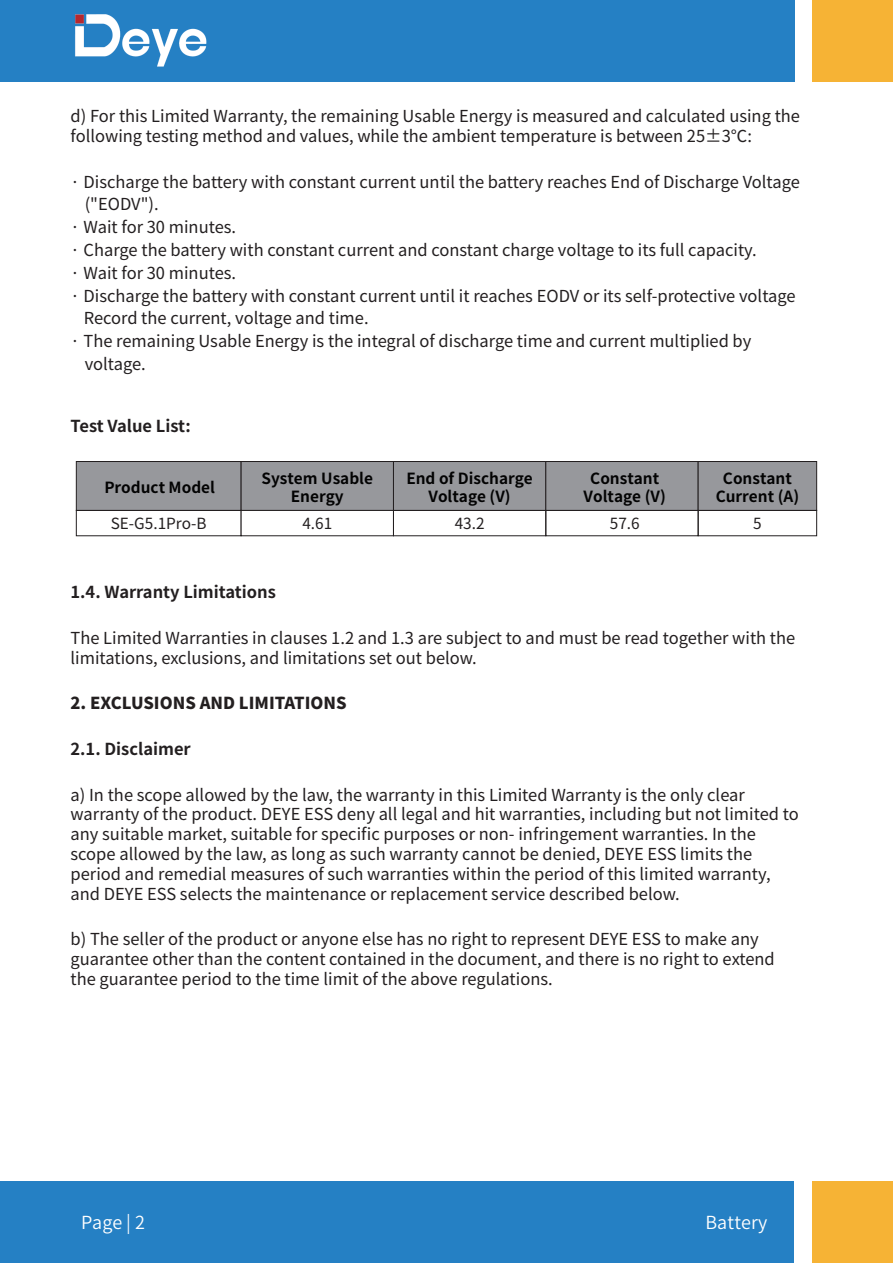
<style>
.page{position:relative;width:893px;height:1263px;background:#fff}
.page>*{position:absolute;margin:0;border:0;box-sizing:border-box;transform-origin:0 0}
.t1{font:18px "Source Han Sans CN";letter-spacing:.01em;color:#fff}
.t2{font:16.5px/19.8px "Source Han Sans CN";color:#231f20}
.t3{font:700 16.5px "Source Han Sans CN";color:#231f20}
.t4{font:800 16.5px "Source Han Sans CN";color:#231f20}
.t5{font:700 15.3px/18.5px "Source Han Sans CN";color:#030303;text-align:center}
.t6{font:15.3px "Source Han Sans CN";color:#231f20}
</style>
<div class="page">
<div style="left:0;top:1182px;width:794px;height:81px;background:#2580c4"></div>
<div style="left:812px;top:1182px;width:81px;height:81px;background:#f6b335"></div>
<div style="left:0;top:0;width:794px;height:81px;background:#2580c4"></div>
<div style="left:813px;top:0;width:80px;height:81px;background:#f6b335"></div>
<img style="left:75px;top:14px;width:132px;height:53px">
<div style="left:76px;top:461px;width:165px;height:50px;background:#97989c;border:1px solid #231f20"></div>
<div style="left:241px;top:461px;width:153px;height:50px;background:#97989c;border:1px solid #231f20"></div>
<div style="left:393px;top:461px;width:153px;height:50px;background:#97989c;border:1px solid #231f20"></div>
<div style="left:76px;top:510px;width:165px;height:26px;border:1px solid #231f20"></div>
<div style="left:241px;top:510px;width:153px;height:26px;background:#fff;border:1px solid #231f20"></div>
<div style="left:393px;top:510px;width:153px;height:26px;border:1px solid #231f20"></div>
<div style="left:545px;top:461px;width:153px;height:50px;background:#97989c;border:1px solid #231f20"></div>
<div style="left:545px;top:510px;width:153px;height:26px;border:1px solid #231f20"></div>
<div style="left:698px;top:461px;width:119px;height:50px;background:#97989c;border:1px solid #231f20"></div>
<div style="left:698px;top:510px;width:119px;height:26px;border:1px solid #231f20"></div>
<p class="t2" style="left:71px;top:107px;width:731px">d) For this Limited Warranty, the remaining Usable Energy is measured and calculated using the following testing method and values, while the ambient temperature is between 25±3℃:</p>
<p class="t2" style="left:71px;top:172px;width:731px">· Discharge the battery with constant current until the battery reaches End of Discharge Voltage</p>
<p class="t2" style="left:85px;top:195px;width:76px">("EODV").</p>
<p class="t2" style="left:71px;top:218px;width:167px">· Wait for 30 minutes.</p>
<p class="t2" style="left:71px;top:240px;width:688px">· Charge the battery with constant current and constant charge voltage to its full capacity.</p>
<p class="t2" style="left:71px;top:263px;width:167px">· Wait for 30 minutes.</p>
<p class="t2" style="left:71px;top:286px;width:727px">· Discharge the battery with constant current until it reaches EODV or its self-protective voltage</p>
<p class="t2" style="left:84px;top:309px;width:286px">Record the current, voltage and time.</p>
<p class="t2" style="left:71px;top:332px;width:682px">· The remaining Usable Energy is the integral of discharge time and current multiplied by</p>
<p class="t2" style="left:85px;top:354px;width:63px">voltage.</p>
<p class="t3" style="left:71px;top:416px;width:122px">Test Value List:</p>
<p class="t5" style="left:104px;top:478px;width:112px">Product Model</p>
<p class="t5" style="left:261px;top:469px;width:113px">System Usable<br>Energy</p>
<p class="t5" style="left:406px;top:469px;width:128px">End of Discharge<br>Voltage (V)</p>
<p class="t6" style="left:302px;top:514px;width:31px">4.61</p>
<p class="t6" style="left:455px;top:514px;width:31px">43.2</p>
<p class="t5" style="left:584px;top:469px;width:84px">Constant<br>Voltage (V)</p>
<p class="t6" style="left:610px;top:514px;width:31px">57.6</p>
<p class="t5" style="left:716px;top:469px;width:85px">Constant<br>Current (A)</p>
<p class="t6" style="left:111px;top:514px;width:97px">SE-G5.1Pro-B</p>
<p class="t6" style="left:753px;top:514px;width:10px">5</p>
<p class="t3" style="left:71px;top:583px;width:207px">1.4. Warranty Limitations</p>
<p class="t2" style="left:71px;top:628px;width:726px">The Limited Warranties in clauses 1.2 and 1.3 are subject to and must be read together with the limitations, exclusions, and limitations set out below.</p>
<p class="t4" style="left:71px;top:694px;width:277px">2. EXCLUSIONS AND LIMITATIONS</p>
<p class="t3" style="left:71px;top:740px;width:122px">2.1. Disclaimer</p>
<p class="t2" style="left:71px;top:785px;width:730px">a) In the scope allowed by the law, the warranty in this Limited Warranty is the only clear warranty of the product. DEYE ESS deny all legal and hit warranties, including but not limited to any suitable market, suitable for specific purposes or non- infringement warranties. In the scope allowed by the law, as long as such warranty cannot be denied, DEYE ESS limits the period and remedial measures of such warranties within the period of this limited warranty, and DEYE ESS selects the maintenance or replacement service described below.</p>
<p class="t2" style="left:71px;top:930px;width:706px">b) The seller of the product or anyone else has no right to represent DEYE ESS to make any guarantee other than the content contained in the document, and there is no right to extend the guarantee period to the time limit of the above regulations.</p>
<p class="t1" style="left:81px;top:1212px;width:65px">Page | 2</p>
<p class="t1" style="left:705px;top:1212px;width:64px">Battery</p>
</div>
